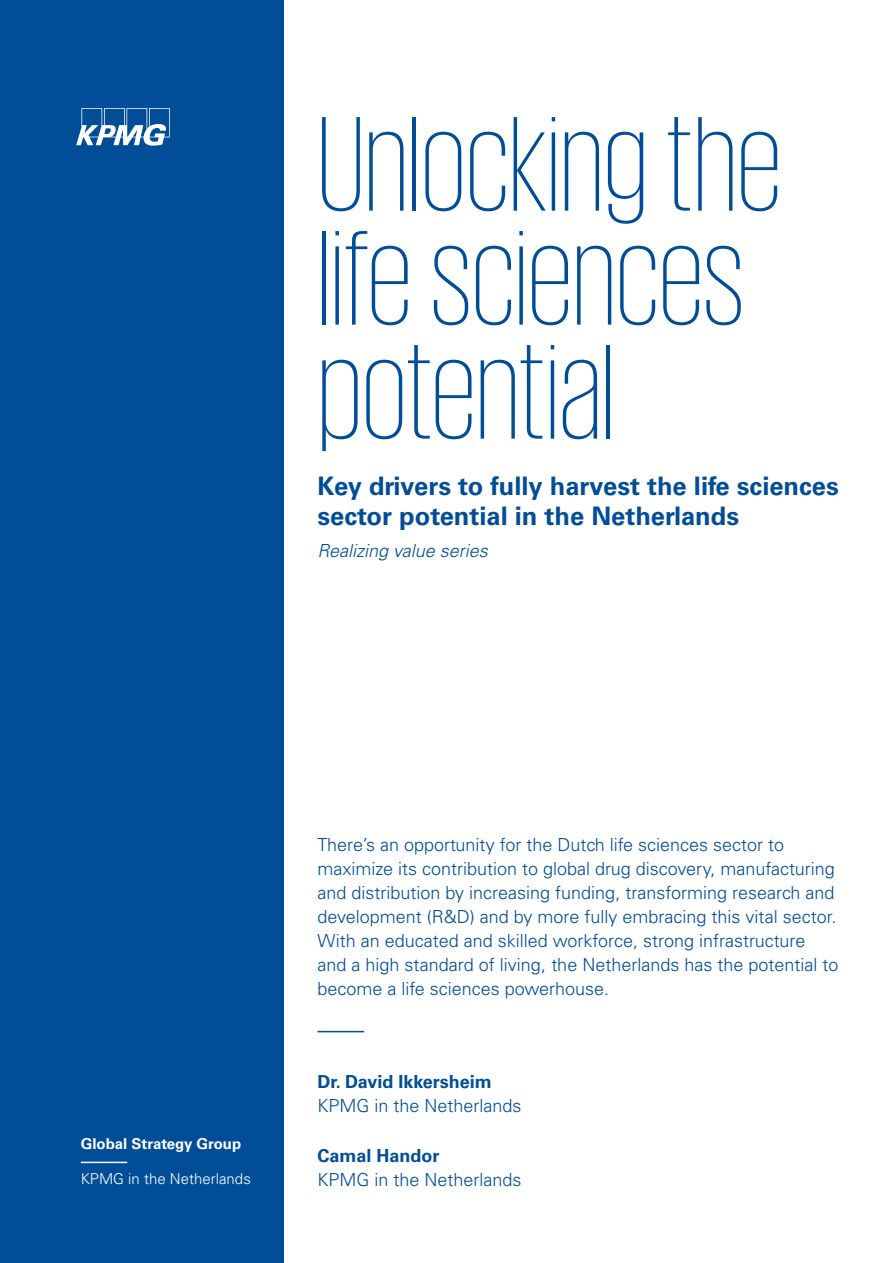
<style>
.page{position:relative;width:893px;height:1263px;background:#fff}
.page>*{position:absolute;margin:0;border:0;box-sizing:border-box;transform-origin:0 0}
.t1{font:200 138px/114px "KPMG";color:#014d97}
.t2{font:700 25.5px/30px "Univers LT Std";color:#014d97}
.t3{font:300 18px/24px "Univers LT Std";color:#014d97}
.t4{font:700 18px "Univers LT Std";color:#014d97}
.t5{font:italic 300 18px "Univers LT Std";color:#014d97}
.t6{font:300 15px "Univers LT Std";color:#fff}
.t7{font:700 15px "Univers LT Std";color:#fff}
</style>
<div class="page">
<div style="left:0;top:0;width:284px;height:1263px;background:#014d97"></div>
<svg style="left:76px;top:108px;width:94px;height:38px"></svg>
<hr style="left:317px;top:1031px;width:47px;height:1px;background:#014d97">
<hr style="left:81px;top:1162px;width:46px;height:1px;background:#fff">
<h1 class="t1" style="left:317px;top:104px;width:465px">Unlocking the life sciences potential</h1>
<h2 class="t2" style="left:317px;top:471px;width:523px">Key drivers to fully harvest the life sciences sector potential in the Netherlands</h2>
<p class="t5" style="left:317px;top:539px;width:172px">Realizing value series</p>
<p class="t7" style="left:81px;top:1135px;width:162px">Global Strategy Group</p>
<p class="t6" style="left:81px;top:1170px;width:172px">KPMG in the Netherlands</p>
<p class="t3" style="left:317px;top:832px;width:522px">There’s an opportunity for the Dutch life sciences sector to maximize its contribution to global drug discovery, manufacturing and distribution by increasing funding, transforming research and development (R&amp;D) and by more fully embracing this vital sector.<br>With an educated and skilled workforce, strong infrastructure and a high standard of living, the Netherlands has the potential to become a life sciences powerhouse.</p>
<p class="t4" style="left:317px;top:1071px;width:176px">Dr. David Ikkersheim</p>
<p class="t3" style="left:317px;top:1093px;width:206px">KPMG in the Netherlands</p>
<p class="t4" style="left:317px;top:1145px;width:124px">Camal Handor</p>
<p class="t3" style="left:317px;top:1168px;width:206px">KPMG in the Netherlands</p>
</div>
